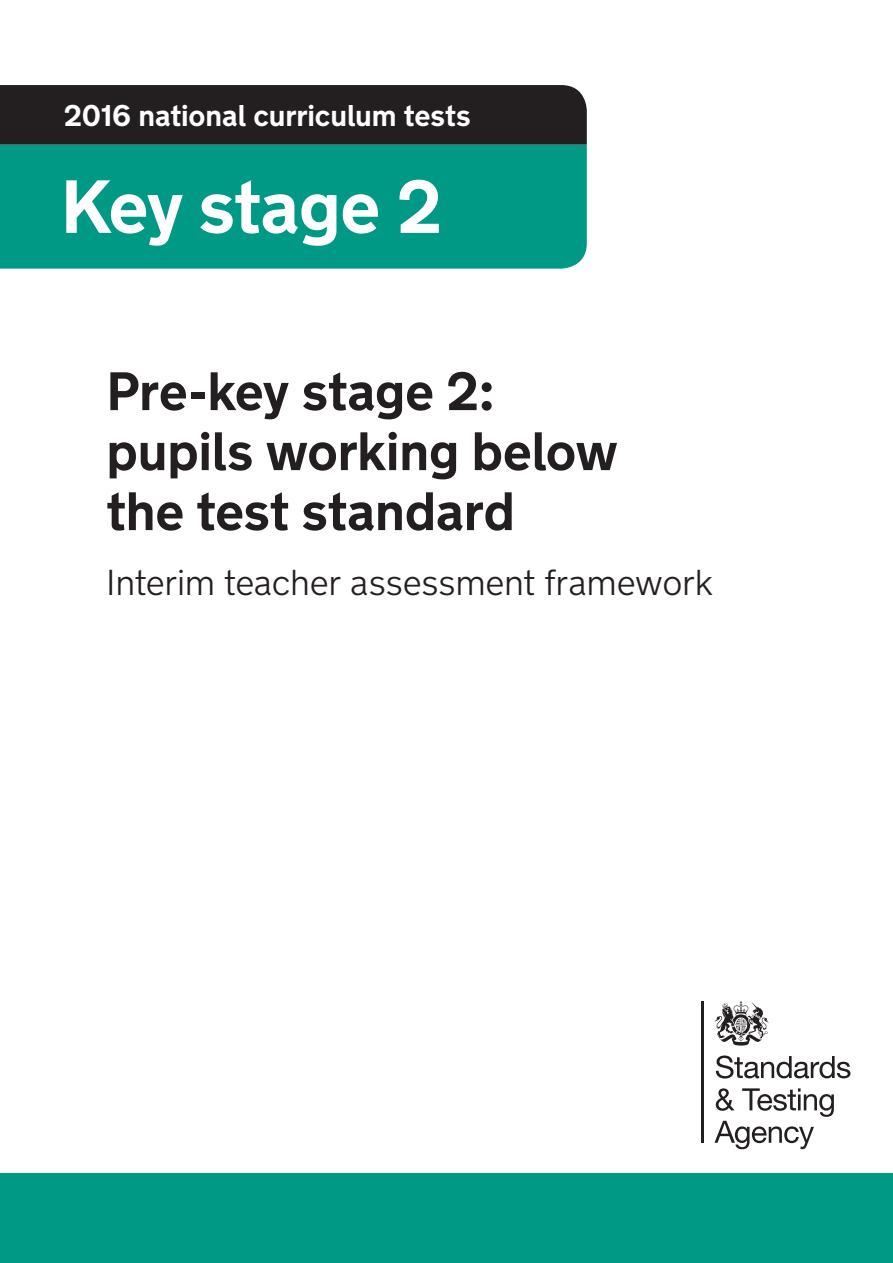
<style>
.page{position:relative;width:893px;height:1263px;background:#fff}
.page>*{position:absolute;margin:0;border:0;box-sizing:border-box;transform-origin:0 0}
.KeyStage{font:700 75px "New Transport";letter-spacing:-.015em;color:#fff}
.Full_Test_Title{font:700 54px/60px "New Transport";letter-spacing:-.01em;color:#231f20}
.Full_Test_Title-2{font:300 36px "New Transport";letter-spacing:-.01em;color:#231f20}
.National_Curriculum{font:700 30px "New Transport";letter-spacing:-.005em;color:#fff}
</style>
<div class="page">
<div style="left:0;top:145px;width:587px;height:124px;background:#009985"></div>
<div style="left:0;top:85px;width:587px;height:60px;background:#231f20"></div>
<div style="left:0;top:1174px;width:893px;height:89px;background:#009985"></div>
<hr style="left:702px;top:1001px;width:2px;height:141px;background:#231f20">
<svg style="left:715px;top:1001px;width:54px;height:44px"></svg>
<svg style="left:716px;top:1055px;width:134px;height:23px"></svg>
<svg style="left:714px;top:1088px;width:120px;height:61px"></svg>
<p class="National_Curriculum" style="left:64px;top:97px;width:408px">2016 national curriculum tests</p>
<p class="KeyStage" style="left:61px;top:159px;width:383px">Key stage 2</p>
<p class="Full_Test_Title" style="left:106px;top:362px;width:513px">Pre-key stage 2: pupils working below the test standard</p>
<p class="Full_Test_Title-2" style="left:106px;top:560px;width:608px">Interim teacher assessment framework</p>
</div>
